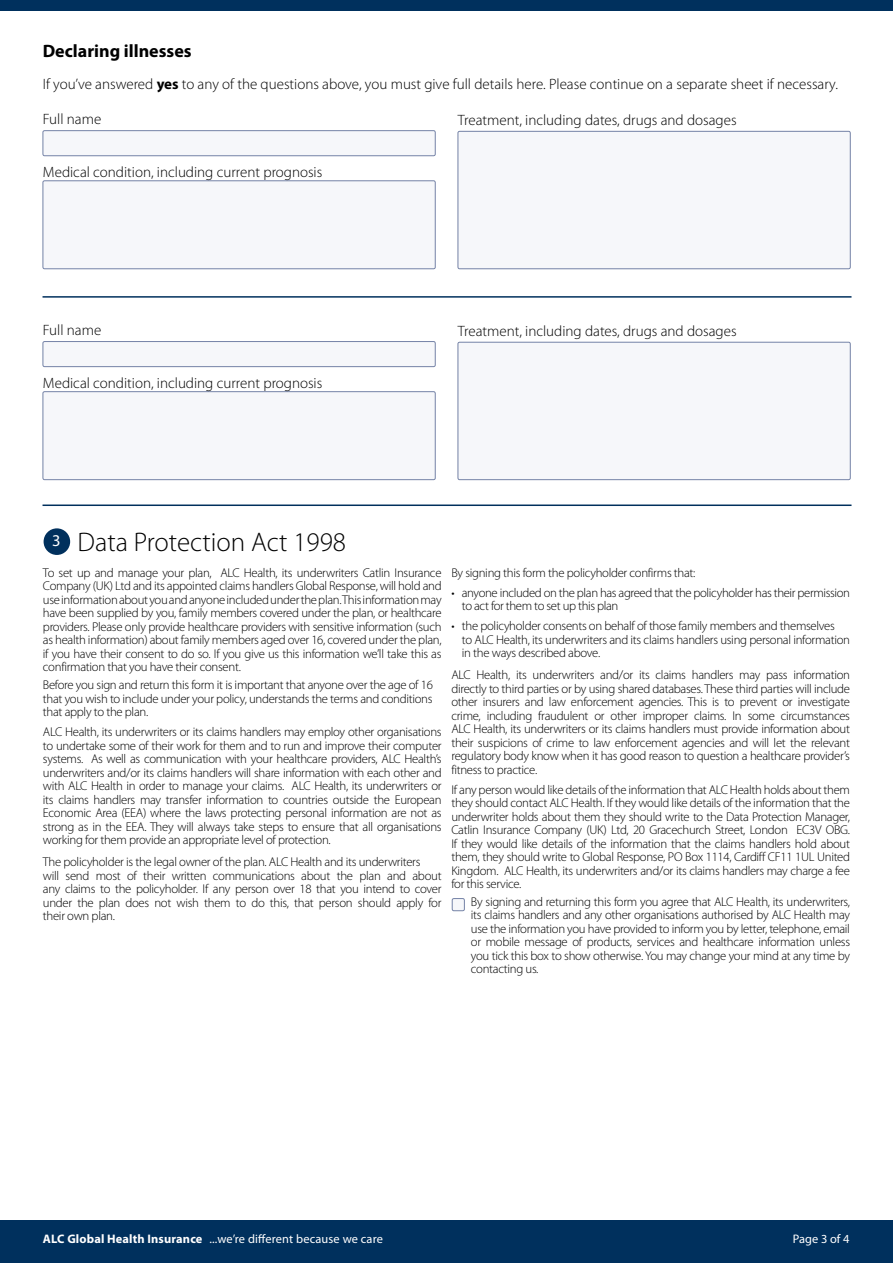
<style>
.page{position:relative;width:893px;height:1263px;background:#fff}
.page>*{position:absolute;margin:0;border:0;box-sizing:border-box;transform-origin:0 0}
.t1{font:300 27px "Myriad Pro";color:#000}
.t2{font:700 18px "Myriad Pro";color:#000}
.t3{font:300 15px "Myriad Pro";color:#000}
.t4{font:300 12.75px/13.5px "Myriad Pro";letter-spacing:-.025em;color:#000;text-align:justify}
.t5{font:12.3px "Myriad Pro";letter-spacing:.01em;color:#fff}
.s1{font-weight:700}
</style>
<div class="page">
<div style="left:0;top:0;width:893px;height:11px;background:#00305d"></div>
<div style="left:0;top:1220px;width:893px;height:43px;background:#00305d"></div>
<div style="left:43px;top:131px;width:392px;height:25px;background:#f6f7fa;border-radius:2px"></div>
<div style="left:43px;top:130px;width:392px;height:26px;border:1px solid #7482a6;border-radius:2px"></div>
<div style="left:43px;top:181px;width:392px;height:88px;background:#f6f7fa;border-radius:2px"></div>
<div style="left:43px;top:181px;width:392px;height:88px;border:1px solid #7482a6;border-radius:2px"></div>
<div style="left:458px;top:131px;width:392px;height:138px;background:#f6f7fa;border-radius:2px"></div>
<div style="left:458px;top:131px;width:392px;height:138px;border:1px solid #7482a6;border-radius:2px"></div>
<hr style="left:43px;top:296px;width:808px;height:2px;background:#00305d">
<div style="left:43px;top:342px;width:392px;height:25px;background:#f6f7fa;border-radius:2px"></div>
<div style="left:43px;top:341px;width:392px;height:26px;border:1px solid #7482a6;border-radius:2px"></div>
<div style="left:43px;top:392px;width:392px;height:88px;background:#f6f7fa;border-radius:2px"></div>
<div style="left:43px;top:391px;width:392px;height:89px;border:1px solid #7482a6;border-radius:2px"></div>
<div style="left:458px;top:342px;width:392px;height:138px;background:#f6f7fa;border-radius:2px"></div>
<div style="left:458px;top:342px;width:392px;height:138px;border:1px solid #7482a6;border-radius:2px"></div>
<hr style="left:43px;top:504px;width:808px;height:2px;background:#00305d">
<div style="left:44px;top:528px;width:26px;height:27px;background:#00305d;border-radius:50%"></div>
<div style="left:452px;top:898px;width:12px;height:13px;background:#f6f7fa;border-radius:2px"></div>
<div style="left:452px;top:898px;width:13px;height:13px;border:1px solid #7482a6;border-radius:2px"></div>
<h2 class="t2" style="left:43px;top:41px;width:150px">Declaring illnesses</h2>
<p class="t3" style="left:43px;top:75px;width:797px">If you’ve answered <span class="s1">yes</span> to any of the questions above, you must give full details here. Please continue on a separate sheet if necessary.</p>
<p class="t3" style="left:43px;top:111px;width:60px">Full name</p>
<p class="t3" style="left:458px;top:112px;width:280px">Treatment, including dates, drugs and dosages</p>
<p class="t3" style="left:43px;top:163px;width:281px">Medical condition, including current prognosis</p>
<p class="t3" style="left:43px;top:322px;width:60px">Full name</p>
<p class="t3" style="left:458px;top:322px;width:280px">Treatment, including dates, drugs and dosages</p>
<p class="t3" style="left:43px;top:374px;width:281px">Medical condition, including current prognosis</p>
<h1 class="t1" style="left:52px;top:527px;width:295px"><sup>3</sup> Data Protection Act 1998</h1>
<p class="t4" style="left:43px;top:566px;width:400px">To set up and manage your plan, ALC Health, its underwriters Catlin Insurance Company (UK) Ltd and its appointed claims handlers Global Response, will hold and use information about you and anyone included under the plan. This information may have been supplied by you, family members covered under the plan, or healthcare providers. Please only provide healthcare providers with sensitive information (such as health information) about family members aged over 16, covered under the plan, if you have their consent to do so. If you give us this information we’ll take this as confirmation that you have their consent.</p>
<p class="t4" style="left:43px;top:678px;width:391px">Before you sign and return this form it is important that anyone over the age of 16 that you wish to include under your policy, understands the terms and conditions that apply to the plan.</p>
<p class="t4" style="left:43px;top:725px;width:400px">ALC Health, its underwriters or its claims handlers may employ other organisations to undertake some of their work for them and to run and improve their computer systems. As well as communication with your healthcare providers, ALC Health’s underwriters and/or its claims handlers will share information with each other and with ALC Health in order to manage your claims. ALC Health, its underwriters or its claims handlers may transfer information to countries outside the European Economic Area (EEA) where the laws protecting personal information are not as strong as in the EEA. They will always take steps to ensure that all organisations working for them provide an appropriate level of protection.</p>
<p class="t4" style="left:43px;top:855px;width:400px;text-align:left">The policyholder is the legal owner of the plan. ALC Health and its underwriters<br>will send most of their written communications about the plan and about any claims to the policyholder. If any person over 18 that you intend to cover under the plan does not wish them to do this, that person should apply for their own plan.</p>
<p class="t4" style="left:451px;top:566px;width:246px">By signing this form the policyholder confirms that:</p>
<p class="t4" style="left:462px;top:586px;width:390px;text-indent:-11px">• anyone included on the plan has agreed that the policyholder has their permission to act for them to set up this plan</p>
<p class="t4" style="left:462px;top:619px;width:390px;text-align:left;text-indent:-11px">• the policyholder consents on behalf of those family members and themselves<br>to ALC Health, its underwriters and its claims handlers using personal information in the ways described above.</p>
<p class="t4" style="left:451px;top:668px;width:400px">ALC Health, its underwriters and/or its claims handlers may pass information directly to third parties or by using shared databases. These third parties will include other insurers and law enforcement agencies. This is to prevent or investigate crime, including fraudulent or other improper claims. In some circumstances ALC Health, its underwriters or its claims handlers must provide information about their suspicions of crime to law enforcement agencies and will let the relevant regulatory body know when it has good reason to question a healthcare provider’s fitness to practice.</p>
<p class="t4" style="left:451px;top:783px;width:400px">If any person would like details of the information that ALC Health holds about them they should contact ALC Health. If they would like details of the information that the underwriter holds about them they should write to the Data Protection Manager, Catlin Insurance Company (UK) Ltd, 20 Gracechurch Street, London EC3V OBG.<br>If they would like details of the information that the claims handlers hold about them, they should write to Global Response, PO Box 1114, Cardiff CF11 1UL United Kingdom. ALC Health, its underwriters and/or its claims handlers may charge a fee for this service.</p>
<p class="t4" style="left:471px;top:895px;width:381px">By signing and returning this form you agree that ALC Health, its underwriters, its claims handlers and any other organisations authorised by ALC Health may use the information you have provided to inform you by letter, telephone, email or mobile message of products, services and healthcare information unless you tick this box to show otherwise. You may change your mind at any time by contacting us.</p>
<p class="t5" style="left:43px;top:1232px;width:342px"><span class="s1">ALC Global Health Insurance</span> ...we’re different because we care</p>
<p class="t5" style="left:793px;top:1232px;width:58px">Page 3 of 4</p>
</div>
